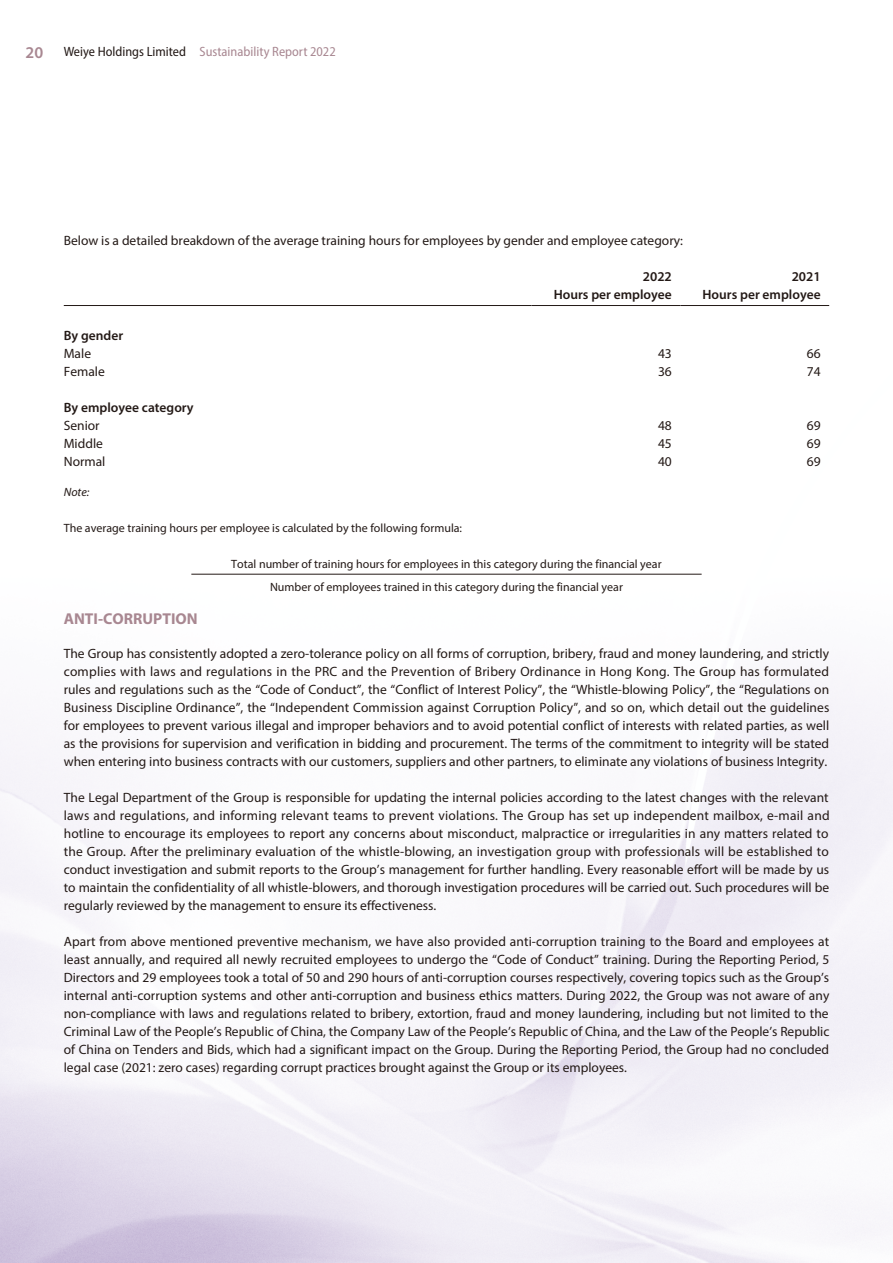
<style>
.page{position:relative;width:893px;height:1263px;background:#fff}
.page>*{position:absolute;margin:0;border:0;box-sizing:border-box;transform-origin:0 0}
.t1{font:700 15.75px "Myriad Pro";color:#a88791}
.t2{font:13.5px/18px "Myriad Pro";color:#231916;text-align:justify}
.t3{font:600 13.5px "Myriad Pro";color:#231916}
.t4{font:semi-condensed 13.5px "Myriad Pro";color:#a88791}
.t5{font:12px/22.6px "Myriad Pro";color:#231916;text-align:center}
.t6{font:italic 12px "Myriad Pro";color:#231916}
.s1{font-weight:600;font-stretch:normal;font-size:16.5px}
.s2{color:#231916}
</style>
<div class="page">
<hr style="left:64px;top:305px;width:467px;height:1px;background:#231916">
<hr style="left:531px;top:305px;width:149px;height:1px;background:#231916">
<hr style="left:680px;top:305px;width:149px;height:1px;background:#231916">
<hr style="left:191px;top:574px;width:511px;height:1px;background:#231916">
<p class="t4" style="left:26px;top:44px;width:312px"><span class="s1">20</span> <span class="s2">Weiye Holdings Limited</span> Sustainability Report 2022</p>
<p class="t2" style="left:64px;top:231px;width:621px">Below is a detailed breakdown of the average training hours for employees by gender and employee category:</p>
<p class="t3" style="left:643px;top:268px;width:30px">2022</p>
<p class="t3" style="left:792px;top:268px;width:30px">2021</p>
<p class="t3" style="left:554px;top:286px;width:120px">Hours per employee</p>
<p class="t3" style="left:703px;top:286px;width:120px">Hours per employee</p>
<p class="t3" style="left:64px;top:327px;width:61px">By gender</p>
<p class="t2" style="left:64px;top:344px;width:29px">Male</p>
<p class="t2" style="left:658px;top:344px;width:15px">43</p>
<p class="t2" style="left:807px;top:344px;width:15px">66</p>
<p class="t2" style="left:64px;top:362px;width:43px">Female</p>
<p class="t2" style="left:658px;top:362px;width:15px">36</p>
<p class="t2" style="left:807px;top:362px;width:15px">74</p>
<p class="t3" style="left:64px;top:399px;width:131px">By employee category</p>
<p class="t2" style="left:64px;top:416px;width:37px">Senior</p>
<p class="t2" style="left:658px;top:416px;width:15px">48</p>
<p class="t2" style="left:807px;top:416px;width:15px">69</p>
<p class="t2" style="left:64px;top:434px;width:41px">Middle</p>
<p class="t2" style="left:658px;top:434px;width:15px">45</p>
<p class="t2" style="left:807px;top:434px;width:15px">69</p>
<p class="t2" style="left:64px;top:452px;width:43px">Normal</p>
<p class="t2" style="left:658px;top:452px;width:15px">40</p>
<p class="t2" style="left:807px;top:452px;width:15px">69</p>
<p class="t6" style="left:64px;top:484px;width:27px">Note:</p>
<p class="t5" style="left:64px;top:516px;width:400px">The average training hours per employee is calculated by the following formula:</p>
<p class="t5" style="left:231px;top:552px;width:432px">Total number of training hours for employees in this category during the financial year<br>Number of employees trained in this category during the financial year</p>
<p class="t1" style="left:64px;top:608px;width:135px">ANTI-CORRUPTION</p>
<p class="t2" style="left:64px;top:644px;width:767px">The Group has consistently adopted a zero-tolerance policy on all forms of corruption, bribery, fraud and money laundering, and strictly complies with laws and regulations in the PRC and the Prevention of Bribery Ordinance in Hong Kong. The Group has formulated rules and regulations such as the “Code of Conduct”, the “Conflict of Interest Policy”, the “Whistle-blowing Policy”, the “Regulations on Business Discipline Ordinance”, the “Independent Commission against Corruption Policy”, and so on, which detail out the guidelines for employees to prevent various illegal and improper behaviors and to avoid potential conflict of interests with related parties, as well as the provisions for supervision and verification in bidding and procurement. The terms of the commitment to integrity will be stated when entering into business contracts with our customers, suppliers and other partners, to eliminate any violations of business Integrity.</p>
<p class="t2" style="left:64px;top:788px;width:767px">The Legal Department of the Group is responsible for updating the internal policies according to the latest changes with the relevant laws and regulations, and informing relevant teams to prevent violations. The Group has set up independent mailbox, e-mail and hotline to encourage its employees to report any concerns about misconduct, malpractice or irregularities in any matters related to the Group. After the preliminary evaluation of the whistle-blowing, an investigation group with professionals will be established to conduct investigation and submit reports to the Group’s management for further handling. Every reasonable effort will be made by us to maintain the confidentiality of all whistle-blowers, and thorough investigation procedures will be carried out. Such procedures will be regularly reviewed by the management to ensure its effectiveness.</p>
<p class="t2" style="left:64px;top:932px;width:767px">Apart from above mentioned preventive mechanism, we have also provided anti-corruption training to the Board and employees at least annually, and required all newly recruited employees to undergo the “Code of Conduct” training. During the Reporting Period, 5<br>Directors and 29 employees took a total of 50 and 290 hours of anti-corruption courses respectively, covering topics such as the Group’s internal anti-corruption systems and other anti-corruption and business ethics matters. During 2022, the Group was not aware of any non-compliance with laws and regulations related to bribery, extortion, fraud and money laundering, including but not limited to the Criminal Law of the People’s Republic of China, the Company Law of the People’s Republic of China, and the Law of the People’s Republic of China on Tenders and Bids, which had a significant impact on the Group. During the Reporting Period, the Group had no concluded legal case (2021: zero cases) regarding corrupt practices brought against the Group or its employees.</p>
</div>
